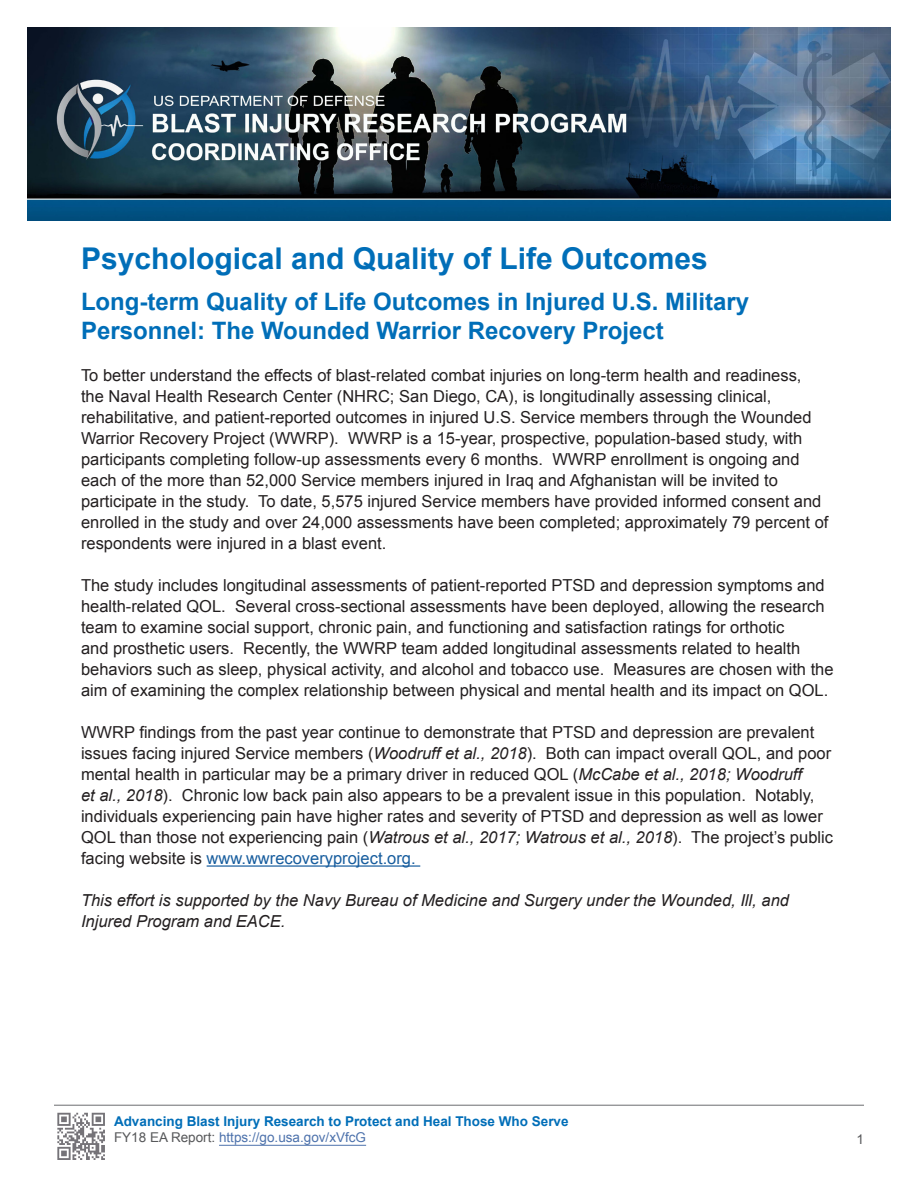
<style>
.page{position:relative;width:918px;height:1188px;background:#fff}
.page>*{position:absolute;margin:0;border:0;box-sizing:border-box;transform-origin:0 0}
.t1{font:700 30px "Arial";color:#006eb8}
.t2{font:700 24px/28.8px "Arial";color:#006eb8}
.t3{font:16.5px/21px "Arial";color:#231f20}
.t4{font:italic 16.5px/21px "Arial";color:#231f20}
.t5{font:700 13.5px/16.2px "Arial";color:#006eb8}
.t6{font:13.5px "Arial";color:#57585a}
.s1{font-style:italic}
.s2{color:#175d9e}
.s3{font-weight:400;color:#57585a}
.s4{font-weight:400;color:#4d72ac}
</style>
<div class="page">
<img style="left:27px;top:27px;width:864px;height:193px">
<hr style="left:219px;top:1145px;width:147px;height:1px;background:#4d72ac">
<img style="left:57px;top:1112px;width:48px;height:48px">
<hr style="left:54px;top:1105px;width:810px;height:1px;background:#6c6d70">
<hr style="left:207px;top:865px;width:213px;height:2px;background:#175d9e">
<p class="t1" style="left:81px;top:239px;width:628px">Psychological and Quality of Life Outcomes</p>
<p class="t2" style="left:81px;top:288px;width:670px">Long-term Quality of Life Outcomes in Injured U.S. Military<br>Personnel: The Wounded Warrior Recovery Project</p>
<p class="t3" style="left:81px;top:365px;width:749px">To better understand the effects of blast-related combat injuries on long-term health and readiness, the Naval Health Research Center (NHRC; San Diego, CA), is longitudinally assessing clinical, rehabilitative, and patient-reported outcomes in injured U.S. Service members through the Wounded Warrior Recovery Project (WWRP). WWRP is a 15-year, prospective, population-based study, with participants completing follow-up assessments every 6 months. WWRP enrollment is ongoing and each of the more than 52,000 Service members injured in Iraq and Afghanistan will be invited to participate in the study. To date, 5,575 injured Service members have provided informed consent and enrolled in the study and over 24,000 assessments have been completed; approximately 79 percent of respondents were injured in a blast event.</p>
<p class="t3" style="left:81px;top:575px;width:754px">The study includes longitudinal assessments of patient-reported PTSD and depression symptoms and health-related QOL. Several cross-sectional assessments have been deployed, allowing the research team to examine social support, chronic pain, and functioning and satisfaction ratings for orthotic<br>and prosthetic users. Recently, the WWRP team added longitudinal assessments related to health behaviors such as sleep, physical activity, and alcohol and tobacco use. Measures are chosen with the aim of examining the complex relationship between physical and mental health and its impact on QOL.</p>
<p class="t3" style="left:81px;top:722px;width:754px">WWRP findings from the past year continue to demonstrate that PTSD and depression are prevalent issues facing injured Service members (<span class="s1">Woodruff et al., 2018</span>). Both can impact overall QOL, and poor mental health in particular may be a primary driver in reduced QOL (<span class="s1">McCabe et al., 2018; Woodruff<br>et al., 2018</span>). Chronic low back pain also appears to be a prevalent issue in this population. Notably, individuals experiencing pain have higher rates and severity of PTSD and depression as well as lower QOL than those not experiencing pain (<span class="s1">Watrous et al., 2017; Watrous et al., 2018</span>). The project’s public facing website is <span class="s2">www.wwrecoveryproject.org.</span></p>
<p class="t4" style="left:81px;top:890px;width:710px">This effort is supported by the Navy Bureau of Medicine and Surgery under the Wounded, Ill, and<br>Injured Program and EACE.</p>
<p class="t5" style="left:114px;top:1114px;width:456px">Advancing Blast Injury Research to Protect and Heal Those Who Serve<br><span class="s3">FY18 EA Report:</span> <span class="s4">https://go.usa.gov/xVfcG</span></p>
<p class="t6" style="left:856px;top:1130px;width:9px">1</p>
</div>
